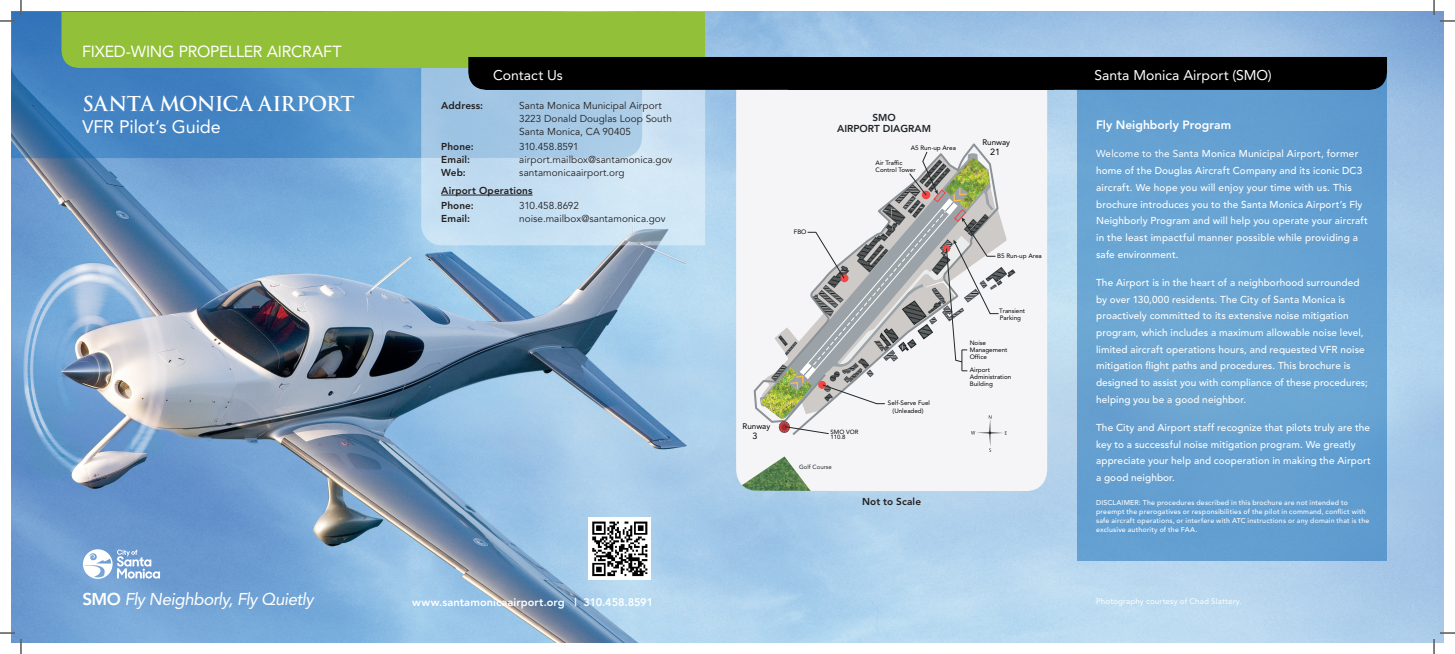
<style>
.page{position:relative;width:1455px;height:654px;background:#fff}
.page>*{position:absolute;margin:0;border:0;box-sizing:border-box;transform-origin:0 0}
.t1{font:700 20px "Trajan";letter-spacing:-.03em;color:#fff}
.t2{font:18px "Avenir";letter-spacing:-.01em;color:#fff}
.t3{font:italic 17px "Avenir";letter-spacing:-.03em;color:#fff}
.t4{font:16px "Avenir";letter-spacing:-.015em;color:#fff}
.t5{font:14px "Avenir";color:#fff}
.t6{font:800 12px "Avenir";color:#fff}
.t7{font:800 11px "Avenir";letter-spacing:.005em;color:#fff}
.t8{font:500 10px/16.7px "Avenir";letter-spacing:.01em;color:#fff}
.t9{font:10px/13px "Avenir";letter-spacing:.005em;color:#231f20}
.t10{font:800 10px/15px "Avenir";letter-spacing:.01em;color:#231f20}
.t11{font:800 10px/11.3px "Avenir";color:#212627;text-align:center}
.t12{font:10px "Avenir";letter-spacing:-.02em;color:#231f20}
.t13{font:9px "Avenir";color:#000101}
.t14{font:8px "Avenir";letter-spacing:.015em;color:#fff}
.t15{font:8px "Avenir";color:#000101}
.t16{font:500 7px/9px "Avenir";letter-spacing:.025em;color:#fff}
.t17{font:6.3px/7px "Avenir";color:#000101}
.t18{font:6px/5.4px "Avenir";color:#000101}
.t19{font:6px "Avenir";color:#212627}
.s1{font-weight:800;font-style:normal}
.s2{font-weight:400}
</style>
<div class="page">
<img style="left:12px;top:12px;width:1431px;height:630px">
<div style="left:736px;top:90px;width:311px;height:401px;background:#f5f5f8"></div>
<div style="left:753px;top:144px;width:247px;height:7px;background:#f5f5f8"></div>
<svg style="left:736px;top:151px;width:279px;height:340px"></svg>
<img style="left:759px;top:368px;width:53px;height:51px">
<img style="left:944px;top:158px;width:46px;height:51px">
<div style="left:1077px;top:57px;width:310px;height:504px;background:#66a2d2"></div>
<svg style="left:12px;top:12px;width:409px;height:146px;background:#4686c2"></svg>
<svg style="left:421px;top:90px;width:284px;height:155px;background:#bcd7ed"></svg>
<hr style="left:441px;top:195px;width:92px;height:1px;background:#231f20">
<div style="left:1054px;top:57px;width:334px;height:33px;background:#000001"></div>
<img style="left:589px;top:517px;width:62px;height:63px">
<svg style="left:83px;top:549px;width:77px;height:30px"></svg>
<svg style="left:61px;top:12px;width:747px;height:78px;background:#6d9553"></svg>
<div style="left:788px;top:57px;width:266px;height:33px;background:#000001"></div>
<svg style="left:0;top:0;width:22px;height:22px"></svg>
<svg style="left:0;top:632px;width:22px;height:22px"></svg>
<svg style="left:1433px;top:0;width:22px;height:22px"></svg>
<svg style="left:1433px;top:632px;width:22px;height:22px"></svg>
<h3 class="t4" style="left:82px;top:42px;width:261px">FIXED-WING PROPELLER AIRCRAFT</h3>
<h1 class="t1" style="left:82px;top:92px;width:274px">SANTA MONICA AIRPORT</h1>
<h2 class="t2" style="left:82px;top:117px;width:140px">VFR Pilot’s Guide</h2>
<h3 class="t3" style="left:82px;top:589px;width:233px"><span class="s1">SMO</span> Fly Neighborly, Fly Quietly</h3>
<h3 class="t5" style="left:493px;top:67px;width:71px">Contact Us</h3>
<p class="t10" style="left:441px;top:98px;width:43px">Address:</p>
<p class="t9" style="left:519px;top:99px;width:154px">Santa Monica Municipal Airport<br>3223 Donald Douglas Loop South<br>Santa Monica, CA 90405</p>
<p class="t10" style="left:441px;top:139px;width:34px">Phone:</p>
<p class="t12" style="left:519px;top:141px;width:61px">310.458.8591</p>
<p class="t10" style="left:441px;top:152px;width:30px">Email:</p>
<p class="t9" style="left:519px;top:153px;width:155px">airport.mailbox@santamonica.gov</p>
<p class="t10" style="left:441px;top:165px;width:26px">Web:</p>
<p class="t9" style="left:519px;top:166px;width:107px">santamonicaairport.org</p>
<p class="t10" style="left:441px;top:183px;width:93px">Airport Operations<br>Phone:</p>
<p class="t9" style="left:519px;top:199px;width:61px">310.458.8692</p>
<p class="t10" style="left:441px;top:211px;width:30px">Email:</p>
<p class="t9" style="left:519px;top:212px;width:148px">noise.mailbox@santamonica.gov</p>
<p class="t15" style="left:743px;top:420px;width:29px">Runway</p>
<p class="t13" style="left:752px;top:428px;width:7px">3</p>
<p class="t11" style="left:837px;top:112px;width:95px">SMO<br>AIRPORT DIAGRAM</p>
<p class="t17" style="left:911px;top:145px;width:47px">A5 Run-up Area</p>
<p class="t17" style="left:876px;top:158px;width:42px;line-height:7.5px">Air Traffic<br>Control Tower</p>
<p class="t15" style="left:982px;top:136px;width:29px">Runway</p>
<p class="t13" style="left:990px;top:144px;width:12px">21</p>
<p class="t17" style="left:794px;top:228px;width:14px">FBO</p>
<p class="t18" style="left:830px;top:429px;width:30px">SMO VOR<br>110.8</p>
<p class="t19" style="left:799px;top:462px;width:34px">Golf Course</p>
<p class="t17" style="left:888px;top:399px;width:44px;line-height:7.6px;text-align:center">Self-Serve Fuel (Unleaded)</p>
<p class="t10" style="left:862px;top:494px;width:60px">Not to Scale</p>
<p class="t17" style="left:997px;top:252px;width:46px">B5 Run-up Area</p>
<p class="t17" style="left:999px;top:307px;width:28px">Transient<br>Parking</p>
<p class="t17" style="left:970px;top:339px;width:39px">Noise<br>Management<br>Office</p>
<p class="t17" style="left:970px;top:366px;width:43px">Airport<br>Administration<br>Building</p>
<h3 class="t5" style="left:1095px;top:67px;width:179px">Santa Monica Airport (SMO)</h3>
<p class="t6" style="left:1096px;top:118px;width:137px">Fly Neighborly Program</p>
<p class="t8" style="left:1096px;top:146px;width:273px"><span class="s2">Welcome to the S</span>anta Monica Municipal Airport, former home of the Douglas Aircraft Company and its iconic DC3 aircraft. We hope you will enjoy your time with us. This brochure introduces you to the Santa Monica Airport’s Fly Neighborly Program and will help you operate your aircraft in the least impactful manner possible while providing a safe environment.</p>
<p class="t8" style="left:1096px;top:274px;width:273px">The Airport is in the heart of a neighborhood surrounded by over 130,000 residents. The City of Santa Monica is proactively committed to its extensive noise mitigation program, which includes a maximum allowable noise level, limited aircraft operations hours, and requested VFR noise mitigation flight paths and procedures. This brochure is designed to assist you with compliance of these procedures; helping you be a good neighbor.</p>
<p class="t8" style="left:1096px;top:419px;width:276px">The City and Airport staff recognize that pilots truly are the key to a successful noise mitigation program. We greatly appreciate your help and cooperation in making the Airport a good neighbor.</p>
<p class="t16" style="left:1096px;top:498px;width:275px">DISCLAIMER: The procedures described in this brochure are not intended to preempt the prerogatives or responsibilities of the pilot in command, conflict with safe aircraft operations, or interfere with ATC instructions or any domain that is the exclusive authority of the FAA.</p>
<p class="t7" style="left:412px;top:595px;width:242px">www.santamonicaairport.org | 310.458.8591</p>
<p class="t14" style="left:1096px;top:597px;width:147px">Photography courtesy of Chad Slattery.</p>
</div>
